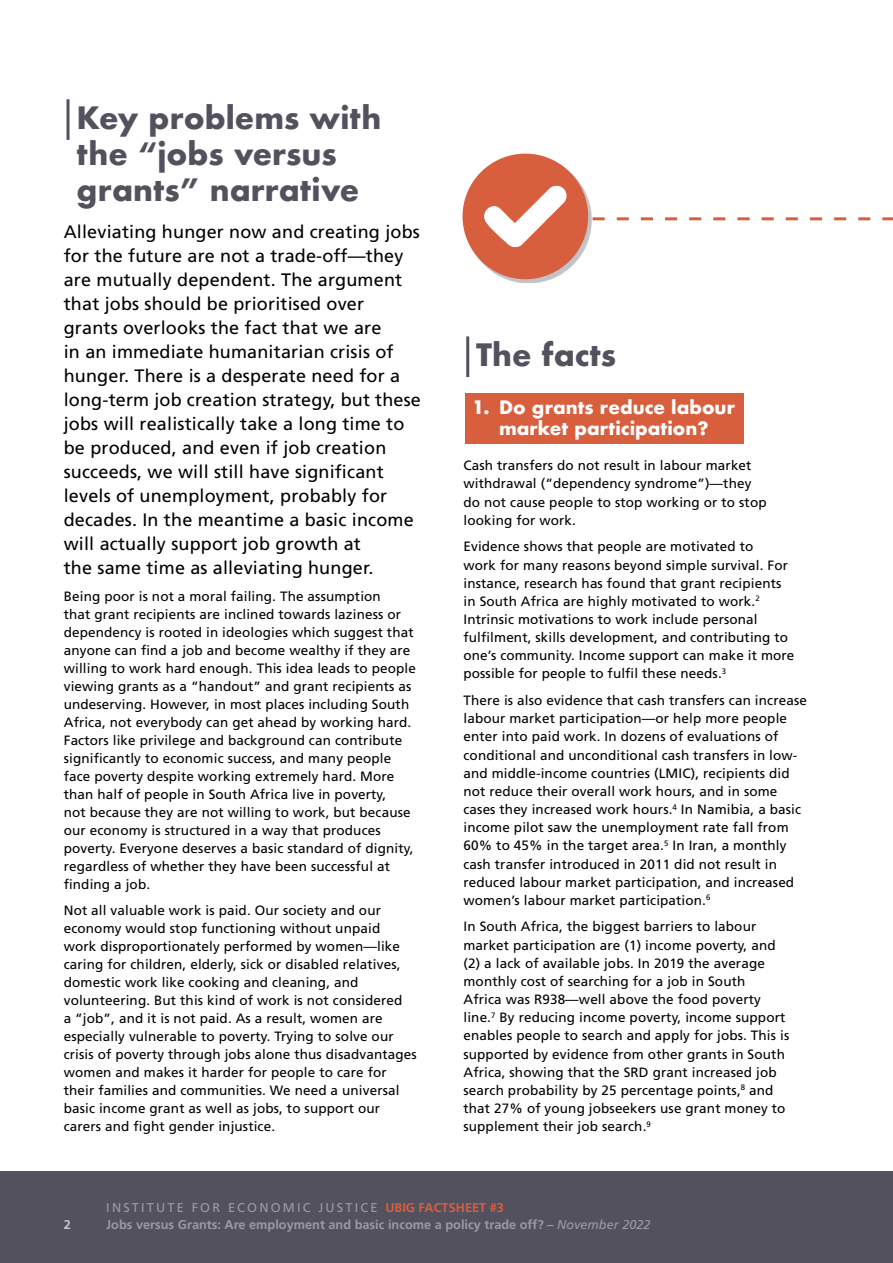
<style>
.page{position:relative;width:893px;height:1263px;background:#fff}
.page>*{position:absolute;margin:0;border:0;box-sizing:border-box;transform-origin:0 0}
.t1{font:700 30px/36px "Futura";color:#54515f}
.t2{font:18px/24px "Frutiger LT Std";letter-spacing:.01em;color:#000}
.t3{font:700 18px/21.6px "Futura";color:#fff;text-align:center}
.t4{font:13.5px/18.1px "Frutiger LT Std";letter-spacing:.01em;color:#000}
.t5{font:700 12.75px/17.4px "Frutiger LT Std";color:#9b99a4}
.t6{font:700 12.75px "Frutiger LT Std";color:#c6c5cc}
.s1{font-weight:400}
.s2{color:#d75f3e}
.s3{font-weight:400;font-style:italic}
</style>
<div class="page">
<div style="left:0;top:1171px;width:893px;height:92px;background:#54515f"></div>
<hr style="left:67px;top:99px;width:3px;height:41px;background:#54515f">
<hr style="left:466px;top:336px;width:3px;height:41px;background:#54515f">
<div style="left:465px;top:393px;width:278px;height:51px;background:#d75f3e"></div>
<div style="left:466px;top:157px;width:126px;height:126px;background:#54515f;opacity:.35"></div>
<svg style="left:462px;top:154px;width:431px;height:125px"></svg>
<h1 class="t1" style="left:77px;top:100px;width:306px">Key problems with the “jobs versus grants” narrative</h1>
<p class="t2" style="left:64px;top:220px;width:359px">Alleviating hunger now and creating jobs for the future are not a trade-off—they are mutually dependent. The argument that jobs should be prioritised over grants overlooks the fact that we are<br>in an immediate humanitarian crisis of hunger. There is a desperate need for a long-term job creation strategy, but these jobs will realistically take a long time to be produced, and even if job creation succeeds, we will still have significant levels of unemployment, probably for decades. In the meantime a basic income will actually support job growth at<br>the same time as alleviating hunger.</p>
<p class="t4" style="left:64px;top:587px;width:354px">Being poor is not a moral failing. The assumption<br>that grant recipients are inclined towards laziness or dependency is rooted in ideologies which suggest that anyone can find a job and become wealthy if they are willing to work hard enough. This idea leads to people viewing grants as a “handout” and grant recipients as undeserving. However, in most places including South Africa, not everybody can get ahead by working hard.<br>Factors like privilege and background can contribute significantly to economic success, and many people face poverty despite working extremely hard. More than half of people in South Africa live in poverty,<br>not because they are not willing to work, but because our economy is structured in a way that produces poverty. Everyone deserves a basic standard of dignity, regardless of whether they have been successful at finding a job.</p>
<p class="t4" style="left:64px;top:901px;width:354px">Not all valuable work is paid. Our society and our economy would stop functioning without unpaid<br>work disproportionately performed by women—like caring for children, elderly, sick or disabled relatives, domestic work like cooking and cleaning, and volunteering. But this kind of work is not considered<br>a “job”, and it is not paid. As a result, women are especially vulnerable to poverty. Trying to solve our crisis of poverty through jobs alone thus disadvantages women and makes it harder for people to care for their families and communities. We need a universal basic income grant as well as jobs, to support our carers and fight gender injustice.</p>
<h1 class="t1" style="left:476px;top:337px;width:141px">The facts</h1>
<h2 class="t3" style="left:472px;top:396px;width:265px">1. Do grants reduce labour market participation?</h2>
<p class="t4" style="left:463px;top:457px;width:305px">Cash transfers do not result in labour market withdrawal (“dependency syndrome”)—they do not cause people to stop working or to stop looking for work.</p>
<p class="t4" style="left:463px;top:538px;width:332px">Evidence shows that people are motivated to<br>work for many reasons beyond simple survival. For instance, research has found that grant recipients in South Africa are highly motivated to work.<sup>2<br></sup>Intrinsic motivations to work include personal fulfilment, skills development, and contributing to one’s community. Income support can make it more possible for people to fulfil these needs.<sup>3</sup></p>
<p class="t4" style="left:463px;top:691px;width:345px">There is also evidence that cash transfers can increase labour market participation—or help more people enter into paid work. In dozens of evaluations of conditional and unconditional cash transfers in low&shy;and middle-income countries (LMIC), recipients did not reduce their overall work hours, and in some cases they increased work hours.<sup>4</sup> In Namibia, a basic income pilot saw the unemployment rate fall from 60% to 45% in the target area.<sup>5</sup> In Iran, a monthly cash transfer introduced in 2011 did not result in reduced labour market participation, and increased women’s labour market participation.<sup>6</sup></p>
<p class="t4" style="left:463px;top:918px;width:327px">In South Africa, the biggest barriers to labour market participation are (1) income poverty, and (2) a lack of available jobs. In 2019 the average monthly cost of searching for a job in South<br>Africa was R938—well above the food poverty line.<sup>7</sup> By reducing income poverty, income support enables people to search and apply for jobs. This is supported by evidence from other grants in South Africa, showing that the SRD grant increased job search probability by 25 percentage points,<sup>8</sup> and that 27% of young jobseekers use grant money to supplement their job search.<sup>9</sup></p>
<p class="t6" style="left:64px;top:1217px;width:9px">2</p>
<p class="t5" style="left:106px;top:1198px;width:546px"><span class="s1">INSTITUTE FOR ECONOMIC JUSTICE</span> <span class="s2">UBIG FACTSHEET #3<br></span>Jobs versus Grants: Are employment and basic income a policy trade off? – <span class="s3">November 2022</span></p>
</div>
